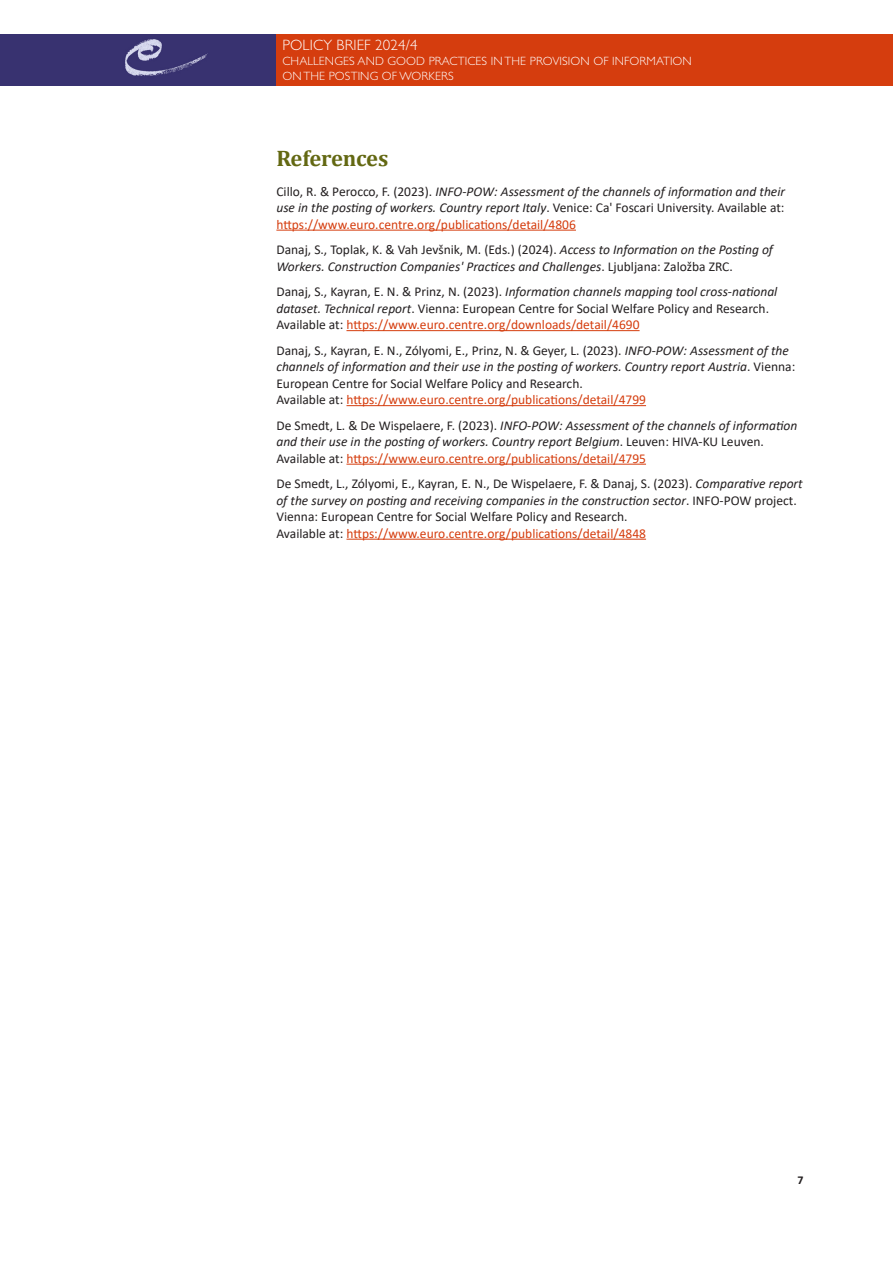
<style>
.page{position:relative;width:893px;height:1263px;background:#fff}
.page>*{position:absolute;margin:0;border:0;box-sizing:border-box;transform-origin:0 0}
.t1{font:700 22.5px "Cambria";letter-spacing:-.01em;color:#636812}
.t2{font:300 15px "Gill Sans Std";letter-spacing:.01em;color:#fff}
.t3{font:13.5px/16.5px "Calibri";color:#231f20}
.t4{font:italic 13.5px/16.5px "Calibri";color:#231f20}
.t5{font:300 12px/15px "Gill Sans Std";letter-spacing:.01em;color:#fff}
.t6{font:700 12px "Calibri";color:#231f20}
.s1{font-style:normal}
.s2{font-style:normal;color:#d53d0e}
.s3{font-style:italic}
.s4{color:#d53d0e}
</style>
<div class="page">
<div style="left:0;top:34px;width:276px;height:51px;background:#383270"></div>
<div style="left:276px;top:34px;width:617px;height:51px;background:#d53d0e"></div>
<hr style="left:276px;top:230px;width:300px;height:1px;background:#d53d0e">
<hr style="left:346px;top:330px;width:294px;height:1px;background:#d53d0e">
<hr style="left:346px;top:405px;width:300px;height:1px;background:#d53d0e">
<hr style="left:346px;top:464px;width:300px;height:1px;background:#d53d0e">
<hr style="left:346px;top:539px;width:300px;height:1px;background:#d53d0e">
<p class="t2" style="left:282px;top:36px;width:137px">POLICY BRIEF 2024/4</p>
<p class="t5" style="left:282px;top:53px;width:411px">CHALLENGES AND GOOD PRACTICES IN THE PROVISION OF INFORMATION<br>ON THE POSTING OF WORKERS</p>
<h1 class="t1" style="left:276px;top:143px;width:113px">References</h1>
<p class="t4" style="left:276px;top:182px;width:510px;text-align:justify"><span class="s1">Cillo, R. &amp; Perocco, F. (2023).</span> INFO-POW: Assessment of the channels of information and their use in the posting of workers. Country report Italy<span class="s1">. Venice: Ca' Foscari University. Available at: </span><span class="s2">https://www.euro.centre.org/publications/detail/4806</span></p>
<p class="t4" style="left:276px;top:241px;width:498px"><span class="s1">Danaj, S., Toplak, K. &amp; Vah Jevšnik, M. (Eds.) (2024).</span> Access to Information on the Posting of<br>Workers. Construction Companies' Practices and Challenges<span class="s1">. Ljubljana: Založba ZRC.</span></p>
<p class="t3" style="left:276px;top:283px;width:502px">Danaj, S., Kayran, E. N. &amp; Prinz, N. (2023). <span class="s3">Information channels mapping tool cross-national dataset. Technical report</span>. Vienna: European Centre for Social Welfare Policy and Research.<br>Available at: <span class="s4">https://www.euro.centre.org/downloads/detail/4690</span></p>
<p class="t3" style="left:276px;top:341px;width:520px">Danaj, S., Kayran, E. N., Zólyomi, E., Prinz, N. &amp; Geyer, L. (2023). <span class="s3">INFO-POW: Assessment of the channels of information and their use in the posting of workers. Country report Austria</span>. Vienna:<br>European Centre for Social Welfare Policy and Research.<br>Available at: <span class="s4">https://www.euro.centre.org/publications/detail/4799</span></p>
<p class="t4" style="left:276px;top:416px;width:523px"><span class="s1">De Smedt, L. &amp; De Wispelaere, F. (2023).</span> INFO-POW: Assessment of the channels of information and their use in the posting of workers. Country report Belgium<span class="s1">. Leuven: HIVA-KU Leuven.<br>Available at:</span> <span class="s2">https://www.euro.centre.org/publications/detail/4795</span></p>
<p class="t3" style="left:276px;top:475px;width:528px">De Smedt, L., Zólyomi, E., Kayran, E. N., De Wispelaere, F. &amp; Danaj, S. (2023). <span class="s3">Comparative report of the survey on posting and receiving companies in the construction sector</span>. INFO-POW project.<br>Vienna: European Centre for Social Welfare Policy and Research.<br>Available at: <span class="s4">https://www.euro.centre.org/publications/detail/4848</span></p>
<p class="t6" style="left:798px;top:1171px;width:8px">7</p>
</div>
